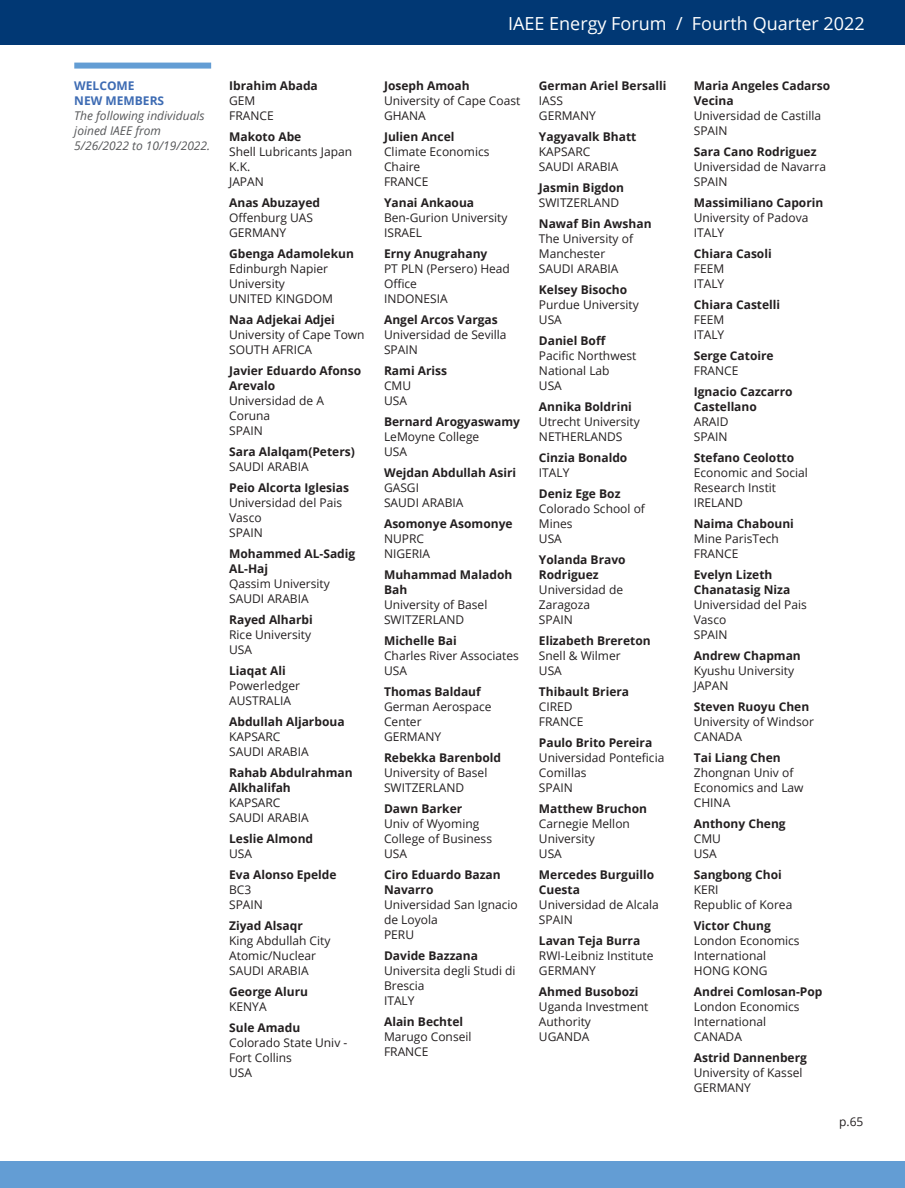
<style>
.page{position:relative;width:905px;height:1188px;background:#fff}
.page>*{position:absolute;margin:0;border:0;box-sizing:border-box;transform-origin:0 0}
.t1{font:18px "Open Sans";color:#fff}
.New_Member{font:12px/15px "Open Sans";color:#231f20}
.New_Member-2{font:700 12px/15px "Open Sans";color:#231f20}
.Author_Note_NEW{font:italic 12px/15px "Open Sans";color:#57585a}
.s1{font-weight:700;font-style:normal;color:#3d6bb3}
.s2{font-weight:400}
.s3{font-weight:700}
</style>
<div class="page">
<div style="left:0;top:0;width:904px;height:45px;background:#013874"></div>
<div style="left:0;top:1161px;width:904px;height:27px;background:#639dd4"></div>
<div style="left:74px;top:63px;width:137px;height:6px;background:#639dd4"></div>
<p class="Author_Note_NEW" style="left:74px;top:78px;width:137px"><span class="s1">WELCOME<br>NEW MEMBERS<br></span>The following individuals joined IAEE from<br>5/26/2022 to 10/19/2022.</p>
<p class="New_Member-2" style="left:229px;top:78px;width:90px">Ibrahim Abada<br><span class="s2">GEM<br>FRANCE</span></p>
<p class="New_Member" style="left:229px;top:129px;width:124px"><span class="s3">Makoto Abe<br></span>Shell Lubricants Japan<br>K.K.<br>JAPAN</p>
<p class="New_Member" style="left:229px;top:195px;width:92px"><span class="s3">Anas Abuzayed<br></span>Offenburg UAS<br>GERMANY</p>
<p class="New_Member" style="left:229px;top:246px;width:126px"><span class="s3">Gbenga Adamolekun<br></span>Edinburgh Napier<br>University<br>UNITED KINGDOM</p>
<p class="New_Member" style="left:229px;top:312px;width:137px"><span class="s3">Naa Adjekai Adjei<br></span>University of Cape Town<br>SOUTH AFRICA</p>
<p class="New_Member-2" style="left:229px;top:363px;width:134px">Javier Eduardo Afonso<br>Arevalo<br><span class="s2">Universidad de A<br>Coruna<br>SPAIN</span></p>
<p class="New_Member-2" style="left:229px;top:444px;width:127px">Sara Alalqam(Peters)<br><span class="s2">SAUDI ARABIA</span></p>
<p class="New_Member" style="left:229px;top:480px;width:121px"><span class="s3">Peio Alcorta Iglesias<br></span>Universidad del Pais<br>Vasco<br>SPAIN</p>
<p class="New_Member" style="left:229px;top:546px;width:128px"><span class="s3">Mohammed AL-Sadig<br>AL-Haj<br></span>Qassim University<br>SAUDI ARABIA</p>
<p class="New_Member" style="left:229px;top:612px;width:85px"><span class="s3">Rayed Alharbi<br></span>Rice University<br>USA</p>
<p class="New_Member" style="left:229px;top:663px;width:72px"><span class="s3">Liaqat Ali<br></span>Powerledger<br>AUSTRALIA</p>
<p class="New_Member" style="left:229px;top:714px;width:117px"><span class="s3">Abdullah Aljarboua<br></span>KAPSARC<br>SAUDI ARABIA</p>
<p class="New_Member-2" style="left:229px;top:765px;width:125px">Rahab Abdulrahman<br>Alkhalifah<br><span class="s2">KAPSARC<br>SAUDI ARABIA</span></p>
<p class="New_Member-2" style="left:229px;top:831px;width:85px">Leslie Almond<br><span class="s2">USA</span></p>
<p class="New_Member-2" style="left:229px;top:867px;width:109px">Eva Alonso Epelde<br><span class="s2">BC3<br>SPAIN</span></p>
<p class="New_Member" style="left:229px;top:918px;width:103px"><span class="s3">Ziyad Alsaqr<br></span>King Abdullah City<br>Atomic/Nuclear<br>SAUDI ARABIA</p>
<p class="New_Member-2" style="left:229px;top:984px;width:80px">George Aluru<br><span class="s2">KENYA</span></p>
<p class="New_Member" style="left:229px;top:1020px;width:120px"><span class="s3">Sule Amadu<br></span>Colorado State Univ -<br>Fort Collins<br>USA</p>
<h1 class="t1" style="left:508px;top:11px;width:358px">IAEE Energy Forum / Fourth Quarter 2022</h1>
<p class="New_Member" style="left:384px;top:78px;width:138px"><span class="s3">Joseph Amoah<br></span>University of Cape Coast<br>GHANA</p>
<p class="New_Member" style="left:384px;top:129px;width:107px"><span class="s3">Julien Ancel<br></span>Climate Economics<br>Chaire<br>FRANCE</p>
<p class="New_Member" style="left:384px;top:195px;width:125px"><span class="s3">Yanai Ankaoua<br></span>Ben-Gurion University<br>ISRAEL</p>
<p class="New_Member" style="left:384px;top:246px;width:127px"><span class="s3">Erny Anugrahany<br></span>PT PLN (Persero) Head<br>Office<br>INDONESIA</p>
<p class="New_Member" style="left:384px;top:312px;width:124px"><span class="s3">Angel Arcos Vargas<br></span>Universidad de Sevilla<br>SPAIN</p>
<p class="New_Member-2" style="left:384px;top:363px;width:65px">Rami Ariss<br><span class="s2">CMU<br>USA</span></p>
<p class="New_Member-2" style="left:384px;top:414px;width:138px">Bernard Arogyaswamy<br><span class="s2">LeMoyne College<br>USA</span></p>
<p class="New_Member-2" style="left:384px;top:465px;width:134px">Wejdan Abdullah Asiri<br><span class="s2">GASGI<br>SAUDI ARABIA</span></p>
<p class="New_Member-2" style="left:384px;top:516px;width:130px">Asomonye Asomonye<br><span class="s2">NUPRC<br>NIGERIA</span></p>
<p class="New_Member" style="left:384px;top:567px;width:130px"><span class="s3">Muhammad Maladoh<br>Bah<br></span>University of Basel<br>SWITZERLAND</p>
<p class="New_Member" style="left:384px;top:633px;width:136px"><span class="s3">Michelle Bai<br></span>Charles River Associates<br>USA</p>
<p class="New_Member" style="left:384px;top:684px;width:109px"><span class="s3">Thomas Baldauf<br></span>German Aerospace<br>Center<br>GERMANY</p>
<p class="New_Member" style="left:384px;top:750px;width:118px"><span class="s3">Rebekka Barenbold<br></span>University of Basel<br>SWITZERLAND</p>
<p class="New_Member" style="left:384px;top:801px;width:109px"><span class="s3">Dawn Barker<br></span>Univ of Wyoming<br>College of Business<br>USA</p>
<p class="New_Member" style="left:384px;top:867px;width:135px"><span class="s3">Ciro Eduardo Bazan<br>Navarro<br></span>Universidad San Ignacio de Loyola<br>PERU</p>
<p class="New_Member" style="left:384px;top:948px;width:133px"><span class="s3">Davide Bazzana<br></span>Universita degli Studi di<br>Brescia<br>ITALY</p>
<p class="New_Member" style="left:384px;top:1014px;width:89px"><span class="s3">Alain Bechtel<br></span>Marugo Conseil<br>FRANCE</p>
<p class="New_Member-2" style="left:539px;top:78px;width:129px">German Ariel Bersalli<br><span class="s2">IASS<br>GERMANY</span></p>
<p class="New_Member" style="left:539px;top:129px;width:99px"><span class="s3">Yagyavalk Bhatt<br></span>KAPSARC<br>SAUDI ARABIA</p>
<p class="New_Member-2" style="left:539px;top:180px;width:87px">Jasmin Bigdon<br><span class="s2">SWITZERLAND</span></p>
<p class="New_Member" style="left:539px;top:216px;width:114px"><span class="s3">Nawaf Bin Awshan<br></span>The University of<br>Manchester<br>SAUDI ARABIA</p>
<p class="New_Member" style="left:539px;top:282px;width:101px"><span class="s3">Kelsey Bisocho<br></span>Purdue University<br>USA</p>
<p class="New_Member" style="left:539px;top:333px;width:99px"><span class="s3">Daniel Boff<br></span>Pacific Northwest<br>National Lab<br>USA</p>
<p class="New_Member" style="left:539px;top:399px;width:102px"><span class="s3">Annika Boldrini<br></span>Utrecht University<br>NETHERLANDS</p>
<p class="New_Member-2" style="left:539px;top:450px;width:90px">Cinzia Bonaldo<br><span class="s2">ITALY</span></p>
<p class="New_Member" style="left:539px;top:486px;width:108px"><span class="s3">Deniz Ege Boz<br></span>Colorado School of<br>Mines<br>USA</p>
<p class="New_Member" style="left:539px;top:552px;width:88px"><span class="s3">Yolanda Bravo<br>Rodriguez<br></span>Universidad de<br>Zaragoza<br>SPAIN</p>
<p class="New_Member-2" style="left:539px;top:633px;width:113px">Elizabeth Brereton<br><span class="s2">Snell &amp; Wilmer<br>USA</span></p>
<p class="New_Member-2" style="left:539px;top:684px;width:92px">Thibault Briera<br><span class="s2">CIRED<br>FRANCE</span></p>
<p class="New_Member" style="left:539px;top:735px;width:127px"><span class="s3">Paulo Brito Pereira<br></span>Universidad Ponteficia<br>Comillas<br>SPAIN</p>
<p class="New_Member" style="left:539px;top:801px;width:110px"><span class="s3">Matthew Bruchon<br></span>Carnegie Mellon<br>University<br>USA</p>
<p class="New_Member" style="left:539px;top:867px;width:121px"><span class="s3">Mercedes Burguillo<br>Cuesta<br></span>Universidad de Alcala<br>SPAIN</p>
<p class="New_Member" style="left:539px;top:933px;width:116px"><span class="s3">Lavan Teja Burra<br></span>RWI-Leibniz Institute<br>GERMANY</p>
<p class="New_Member" style="left:539px;top:984px;width:111px"><span class="s3">Ahmed Busobozi<br></span>Uganda Investment<br>Authority<br>UGANDA</p>
<p class="New_Member" style="left:693px;top:78px;width:138px"><span class="s3">Maria Angeles Cadarso<br>Vecina<br></span>Universidad de Castilla<br>SPAIN</p>
<p class="New_Member" style="left:693px;top:144px;width:134px"><span class="s3">Sara Cano Rodriguez<br></span>Universidad de Navarra<br>SPAIN</p>
<p class="New_Member" style="left:693px;top:195px;width:131px"><span class="s3">Massimiliano Caporin<br></span>University of Padova<br>ITALY</p>
<p class="New_Member-2" style="left:693px;top:246px;width:79px">Chiara Casoli<br><span class="s2">FEEM<br>ITALY</span></p>
<p class="New_Member-2" style="left:693px;top:297px;width:88px">Chiara Castelli<br><span class="s2">FEEM<br>ITALY</span></p>
<p class="New_Member-2" style="left:693px;top:348px;width:81px">Serge Catoire<br><span class="s2">FRANCE</span></p>
<p class="New_Member-2" style="left:693px;top:384px;width:100px">Ignacio Cazcarro<br>Castellano<br><span class="s2">ARAID<br>SPAIN</span></p>
<p class="New_Member" style="left:693px;top:450px;width:116px"><span class="s3">Stefano Ceolotto<br></span>Economic and Social<br>Research Instit<br>IRELAND</p>
<p class="New_Member" style="left:693px;top:516px;width:102px"><span class="s3">Naima Chabouni<br></span>Mine ParisTech<br>FRANCE</p>
<p class="New_Member" style="left:693px;top:567px;width:114px"><span class="s3">Evelyn Lizeth<br>Chanatasig Niza<br></span>Universidad del Pais<br>Vasco<br>SPAIN</p>
<p class="New_Member" style="left:693px;top:648px;width:108px"><span class="s3">Andrew Chapman<br></span>Kyushu University<br>JAPAN</p>
<p class="New_Member" style="left:693px;top:699px;width:122px"><span class="s3">Steven Ruoyu Chen<br></span>University of Windsor<br>CANADA</p>
<p class="New_Member" style="left:693px;top:750px;width:111px"><span class="s3">Tai Liang Chen<br></span>Zhongnan Univ of<br>Economics and Law<br>CHINA</p>
<p class="New_Member-2" style="left:693px;top:816px;width:93px">Anthony Cheng<br><span class="s2">CMU<br>USA</span></p>
<p class="New_Member" style="left:693px;top:867px;width:100px"><span class="s3">Sangbong Choi<br></span>KERI<br>Republic of Korea</p>
<p class="New_Member" style="left:693px;top:918px;width:107px"><span class="s3">Victor Chung<br></span>London Economics<br>International<br>HONG KONG</p>
<p class="New_Member" style="left:693px;top:984px;width:130px"><span class="s3">Andrei Comlosan-Pop<br></span>London Economics<br>International<br>CANADA</p>
<p class="New_Member" style="left:693px;top:1050px;width:115px"><span class="s3">Astrid Dannenberg<br></span>University of Kassel<br>GERMANY</p>
<p class="New_Member" style="left:839px;top:1114px;width:26px">p.65</p>
</div>
